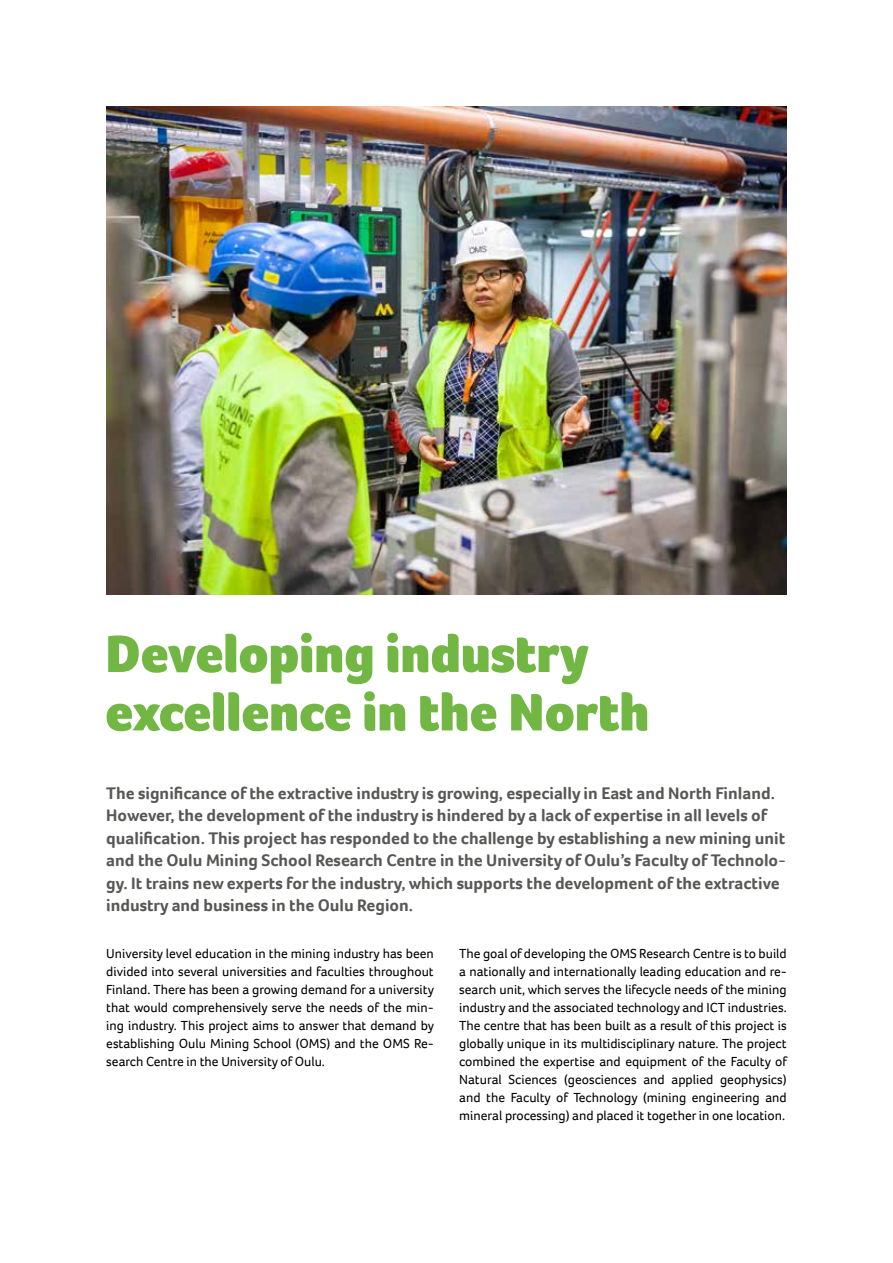
<style>
.page{position:relative;width:893px;height:1263px;background:#fff}
.page>*{position:absolute;margin:0;border:0;box-sizing:border-box;transform-origin:0 0}
.t1{font:900 54px/58.5px "Foco";color:#72b743}
.t2{font:700 17.25px/22.5px "Foco";color:#575756}
.t3{font:13.5px/18px "Foco";color:#000;text-align:justify}
</style>
<div class="page">
<img style="left:106px;top:106px;width:681px;height:488px">
<h1 class="t1" style="left:105px;top:624px;width:546px">Developing industry excellence in the North</h1>
<p class="t2" style="left:106px;top:782px;width:681px">The significance of the extractive industry is growing, especially in East and North Finland.<br>However, the development of the industry is hindered by a lack of expertise in all levels of qualification. This project has responded to the challenge by establishing a new mining unit and the Oulu Mining School Research Centre in the University of Oulu’s Faculty of Technolo&shy;gy. It trains new experts for the industry, which supports the development of the extractive industry and business in the Oulu Region.</p>
<p class="t3" style="left:106px;top:944px;width:329px">University level education in the mining industry has been divided into several universities and faculties throughout Finland. There has been a growing demand for a university that would comprehensively serve the needs of the min&shy;ing industry. This project aims to answer that demand by establishing Oulu Mining School (OMS) and the OMS Re&shy;search Centre in the University of Oulu.</p>
<p class="t3" style="left:459px;top:944px;width:329px">The goal of developing the OMS Research Centre is to build a nationally and internationally leading education and re&shy;search unit, which serves the lifecycle needs of the mining industry and the associated technology and ICT industries.<br>The centre that has been built as a result of this project is globally unique in its multidisciplinary nature. The project combined the expertise and equipment of the Faculty of Natural Sciences (geosciences and applied geophysics) and the Faculty of Technology (mining engineering and mineral processing) and placed it together in one location.</p>
</div>
